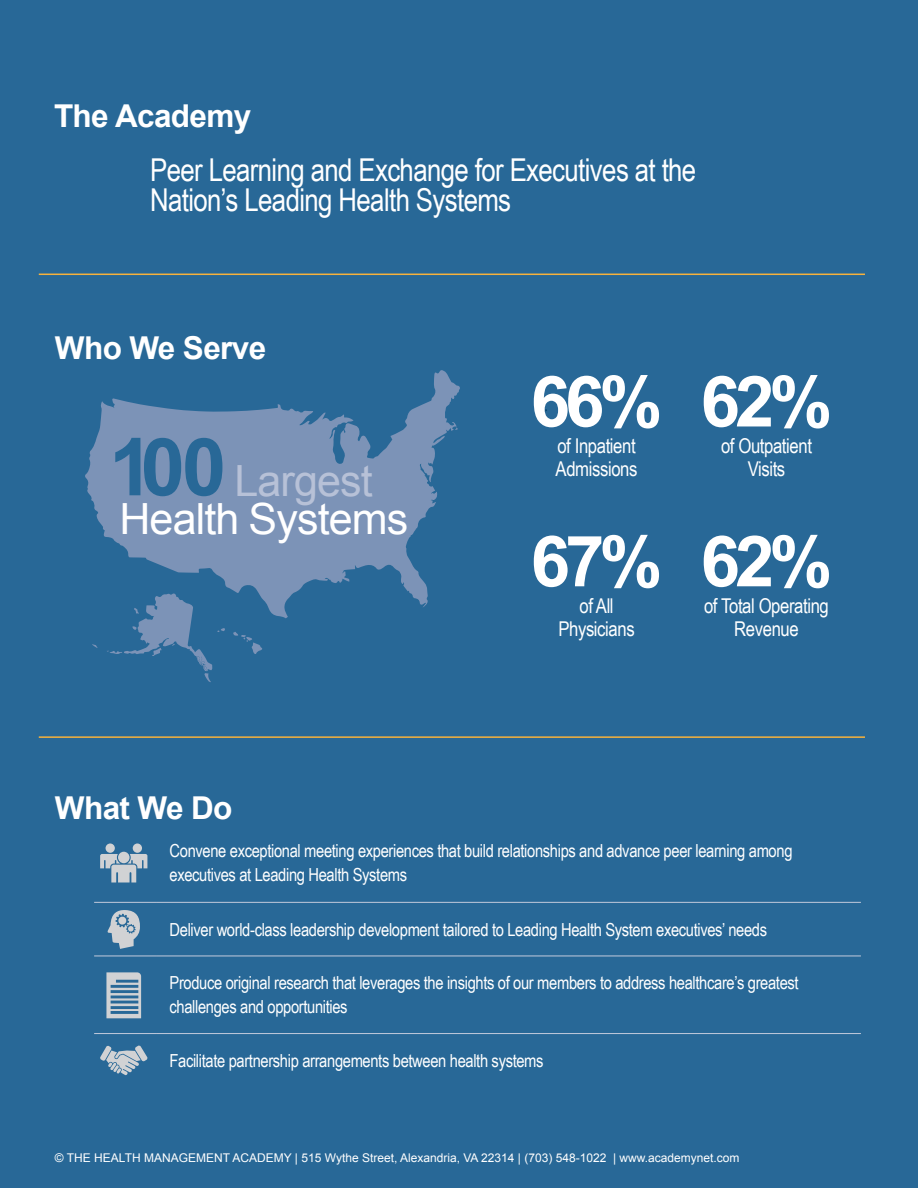
<style>
.page{position:relative;width:918px;height:1188px;background:#286897}
.page>*{position:absolute;margin:0;border:0;box-sizing:border-box;transform-origin:0 0}
.Body_Text{font:700 79.95px "Arial";color:#286897}
.Body_Text-2{font:700 70.65px "Arial";letter-spacing:-.07em;color:#fff}
.Body_Text-3{font:43.05px "Arial";letter-spacing:-.02em;color:#fff}
.Body_Text-4{font:43.05px "Arial";letter-spacing:-.02em;color:#b7c1d7}
.Tagline{font:31.5px/30.2px "Arial Narrow";letter-spacing:-.02em;color:#fff}
.Tagline-2{font:700 31.5px "Arial";letter-spacing:-.02em;color:#fff}
.t1{font:20.4px/22.6px "Arial Narrow";letter-spacing:-.02em;color:#fff;text-align:center}
.Body_Text-5{font:18px/24px "Arial Narrow";letter-spacing:-.02em;color:#fff}
.t2{font:12px "Arial";color:#fff}
</style>
<div class="page">
<svg style="left:85px;top:370px;width:375px;height:248px;fill:#7c93b7"></svg>
<svg style="left:92px;top:644px;width:6px;height:4px"></svg>
<svg style="left:107px;top:593px;width:118px;height:89px"></svg>
<svg style="left:233px;top:632px;width:29px;height:22px"></svg>
<hr style="left:94px;top:902px;width:62px;height:1px;background:#c2cadc">
<hr style="left:156px;top:902px;width:705px;height:1px;background:#c2cadc">
<hr style="left:94px;top:956px;width:62px;height:1px;background:#c2cadc">
<hr style="left:156px;top:956px;width:705px;height:1px;background:#c2cadc">
<hr style="left:94px;top:1033px;width:62px;height:1px;background:#c2cadc">
<hr style="left:156px;top:1033px;width:705px;height:1px;background:#c2cadc">
<div style="left:106px;top:843px;width:9px;height:10px;background:#d1d2d4;border-radius:50%"></div>
<div style="left:133px;top:843px;width:9px;height:10px;background:#d1d2d4;border-radius:50%"></div>
<div style="left:118px;top:852px;width:12px;height:11px;background:#d1d2d4;border-radius:50%"></div>
<svg style="left:100px;top:854px;width:47px;height:29px"></svg>
<svg style="left:108px;top:910px;width:32px;height:39px"></svg>
<svg style="left:106px;top:972px;width:35px;height:46px"></svg>
<svg style="left:100px;top:1046px;width:47px;height:29px"></svg>
<hr style="left:39px;top:736px;width:826px;height:2px;background:#f8b23c">
<hr style="left:39px;top:274px;width:826px;height:1px;background:#f8b23c">
<p class="Tagline-2" style="left:54px;top:95px;width:199px">The Academy</p>
<p class="Tagline" style="left:150px;top:154px;width:548px">Peer Learning and Exchange for Executives at the<br>Nation’s Leading Health Systems</p>
<p class="Tagline-2" style="left:55px;top:328px;width:213px">Who We Serve</p>
<p class="Body_Text" style="left:109px;top:415px;width:119px">100</p>
<p class="Body_Text-4" style="left:235px;top:453px;width:140px">Largest</p>
<p class="Body_Text-3" style="left:119px;top:490px;width:290px">Health Systems</p>
<p class="Tagline-2" style="left:55px;top:788px;width:179px">What We Do</p>
<p class="Body_Text-2" style="left:531px;top:355px;width:133px">66%</p>
<p class="t1" style="left:557px;top:434px;width:80px">of Inpatient</p>
<p class="t1" style="left:556px;top:457px;width:83px">Admissions</p>
<p class="Body_Text-2" style="left:531px;top:515px;width:133px">67%</p>
<p class="t1" style="left:558px;top:594px;width:78px">of All<br>Physicians</p>
<p class="Body_Text-2" style="left:701px;top:355px;width:133px">62%</p>
<p class="t1" style="left:721px;top:434px;width:92px">of Outpatient<br>Visits</p>
<p class="Body_Text-2" style="left:701px;top:515px;width:133px">62%</p>
<p class="t1" style="left:704px;top:594px;width:126px">of Total Operating<br>Revenue</p>
<p class="Body_Text-5" style="left:170px;top:838px;width:625px">Convene exceptional meeting experiences that build relationships and advance peer learning among executives at Leading Health Systems</p>
<p class="Body_Text-5" style="left:170px;top:917px;width:599px">Deliver world-class leadership development tailored to Leading Health System executives’ needs</p>
<p class="Body_Text-5" style="left:170px;top:970px;width:631px">Produce original research that leverages the insights of our members to address healthcare’s greatest challenges and opportunities</p>
<p class="Body_Text-5" style="left:170px;top:1048px;width:376px">Facilitate partnership arrangements between health systems</p>
<p class="t2" style="left:55px;top:1150px;width:686px">© THE HEALTH MANAGEMENT ACADEMY | 515 Wythe Street, Alexandria, VA 22314 | (703) 548-1022 | www.academynet.com</p>
</div>
